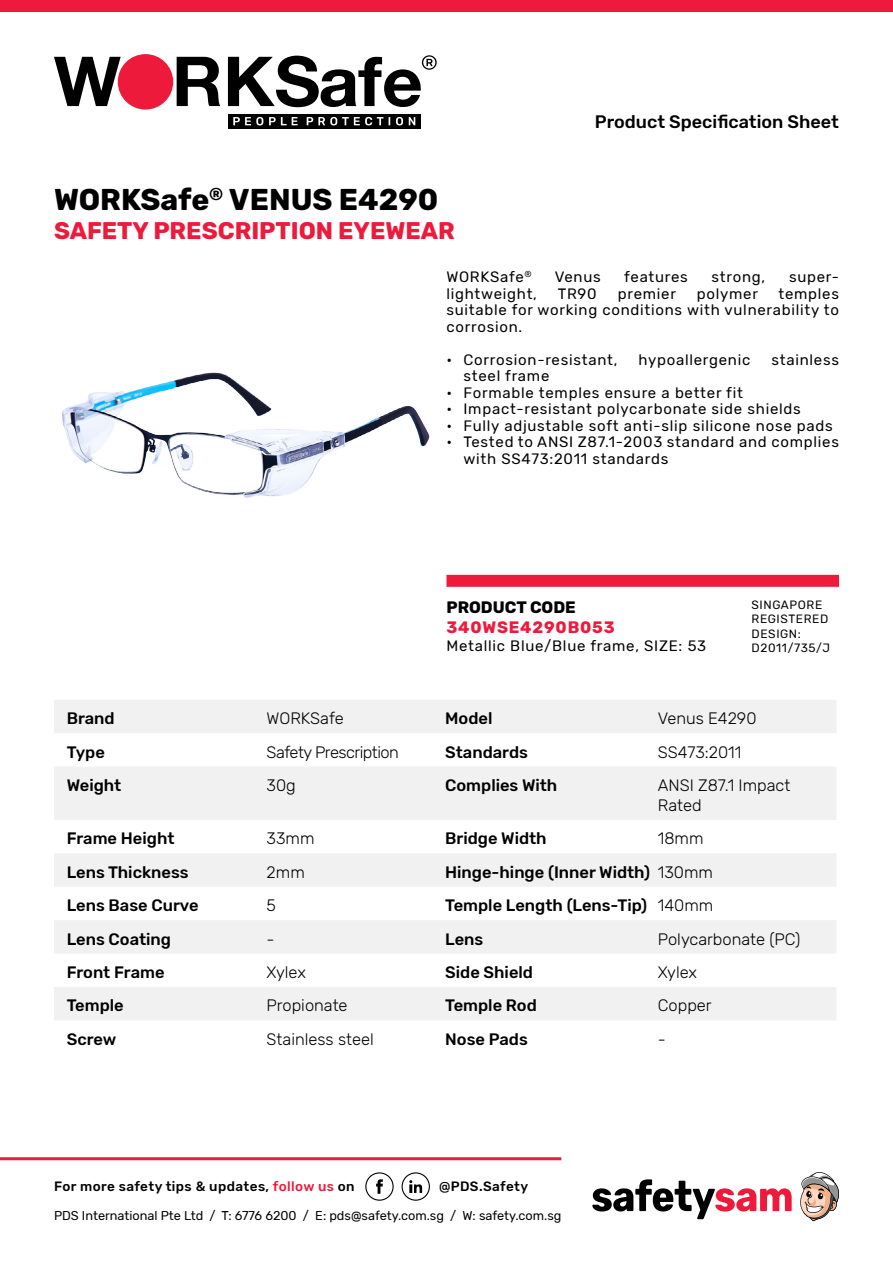
<style>
.page{position:relative;width:893px;height:1263px;background:#fff}
.page>*{position:absolute;margin:0;border:0;box-sizing:border-box;transform-origin:0 0}
.t1{font:700 30px "Rubik";color:#000}
.t2{font:700 24px "Rubik";color:#ed1a3b}
.t3{font:500 18px "Rubik";color:#000}
.t4{font:500 16.5px "Rubik";color:#000}
.t5{font:300 16.5px/19.8px "Rubik";color:#000}
.t6{font:300 16.5px "Rubik";letter-spacing:-.03em;color:#000}
.t7{font:700 16.5px "Rubik";letter-spacing:.05em;color:#ed1a3b}
.t8{font:700 16.5px "Rubik";color:#000}
.t9{font:15px/16.5px "Rubik";letter-spacing:.05em;color:#000;text-align:justify}
.t10{font:500 13.5px "Rubik";letter-spacing:.03em;color:#000}
.t11{font:12.75px "Rubik";color:#000}
.t12{font:12px/14.4px "Rubik";letter-spacing:.05em;color:#000}
.s1{font-weight:300}
.s2{color:#ed1a3b}
</style>
<div class="page">
<svg style="left:54px;top:57px;width:67px;height:49px"></svg>
<svg style="left:177px;top:57px;width:43px;height:49px"></svg>
<div style="left:118px;top:54px;width:55px;height:56px;background:#ed1a3b;border-radius:50%"></div>
<svg style="left:228px;top:55px;width:209px;height:52px"></svg>
<div style="left:228px;top:114px;width:193px;height:14px;background:#000"></div>
<svg style="left:233px;top:117px;width:30px;height:8px"></svg>
<svg style="left:269px;top:117px;width:29px;height:8px"></svg>
<svg style="left:307px;top:117px;width:76px;height:8px"></svg>
<svg style="left:396px;top:117px;width:7px;height:8px"></svg>
<svg style="left:409px;top:117px;width:6px;height:8px"></svg>
<div style="left:0;top:0;width:893px;height:12px;background:#ed1a3b"></div>
<svg style="left:365px;top:1172px;width:29px;height:29px"></svg>
<svg style="left:402px;top:1172px;width:28px;height:29px"></svg>
<hr style="left:0;top:1157px;width:561px;height:3px;background:#ed1a3b">
<svg style="left:592px;top:1179px;width:200px;height:40px"></svg>
<svg style="left:800px;top:1172px;width:39px;height:49px"></svg>
<svg style="left:54px;top:700px;width:782px;height:187px;fill:#f1f1f2"></svg>
<svg style="left:54px;top:920px;width:782px;height:100px;fill:#f1f1f2"></svg>
<div style="left:446px;top:575px;width:393px;height:12px;background:#ed1a3b"></div>
<img style="left:62px;top:372px;width:368px;height:126px">
<h1 class="t1" style="left:54px;top:182px;width:386px">WORKSafe<sup>®</sup> VENUS E4290</h1>
<h2 class="t2" style="left:54px;top:217px;width:402px">SAFETY PRESCRIPTION EYEWEAR</h2>
<p class="t3" style="left:595px;top:112px;width:246px">Product Specification Sheet</p>
<p class="t9" style="left:446px;top:269px;width:87px">WORKSafe<sup>®</sup></p>
<p class="t9" style="left:555px;top:269px;width:48px">Venus</p>
<p class="t9" style="left:624px;top:269px;width:65px">features</p>
<p class="t9" style="left:712px;top:269px;width:55px">strong,</p>
<p class="t9" style="left:789px;top:269px;width:51px">super-</p>
<p class="t9" style="left:446px;top:286px;width:92px">lightweight,</p>
<p class="t9" style="left:558px;top:286px;width:41px">TR90</p>
<p class="t9" style="left:618px;top:286px;width:60px">premier</p>
<p class="t9" style="left:697px;top:286px;width:63px">polymer</p>
<p class="t9" style="left:446px;top:286px;width:394px;text-indent:332px">temples suitable for working conditions with vulnerability to corrosion.</p>
<p class="t9" style="left:446px;top:352px;width:172px">• Corrosion-resistant,</p>
<p class="t9" style="left:638px;top:352px;width:113px">hypoallergenic</p>
<p class="t9" style="left:771px;top:352px;width:69px">stainless</p>
<p class="t9" style="left:463px;top:368px;width:87px">steel frame</p>
<p class="t9" style="left:446px;top:385px;width:298px">• Formable temples ensure a better fit</p>
<p class="t9" style="left:446px;top:401px;width:356px">• Impact-resistant polycarbonate side shields</p>
<p class="t9" style="left:446px;top:418px;width:388px">• Fully adjustable soft anti-slip silicone nose pads</p>
<p class="t9" style="left:463px;top:434px;width:377px;text-indent:-17px">• Tested to ANSI Z87.1-2003 standard and complies with SS473:2011 standards</p>
<p class="t8" style="left:446px;top:598px;width:131px">PRODUCT CODE</p>
<p class="t7" style="left:446px;top:617px;width:170px">340WSE4290B053</p>
<p class="t9" style="left:446px;top:638px;width:261px">Metallic Blue/Blue frame, SIZE: 53</p>
<p class="t12" style="left:752px;top:598px;width:80px">SINGAPORE<br>REGISTERED<br>DESIGN:<br>D2011/735/J</p>
<p class="t4" style="left:67px;top:709px;width:49px">Brand</p>
<p class="t5" style="left:267px;top:709px;width:79px">WORKSafe</p>
<p class="t4" style="left:445px;top:709px;width:49px">Model</p>
<p class="t5" style="left:658px;top:709px;width:100px">Venus E4290</p>
<p class="t4" style="left:67px;top:742px;width:40px">Type</p>
<p class="t6" style="left:267px;top:743px;width:134px">Safety Prescription</p>
<p class="t4" style="left:445px;top:742px;width:84px">Standards</p>
<p class="t5" style="left:658px;top:742px;width:85px">SS473:2011</p>
<p class="t4" style="left:67px;top:776px;width:56px">Weight</p>
<p class="t5" style="left:267px;top:776px;width:31px">30g</p>
<p class="t4" style="left:445px;top:776px;width:114px">Complies With</p>
<p class="t5" style="left:658px;top:776px;width:134px">ANSI Z87.1 Impact<br>Rated</p>
<p class="t4" style="left:67px;top:829px;width:109px">Frame Height</p>
<p class="t5" style="left:267px;top:829px;width:49px">33mm</p>
<p class="t4" style="left:445px;top:829px;width:103px">Bridge Width</p>
<p class="t5" style="left:658px;top:829px;width:47px">18mm</p>
<p class="t4" style="left:67px;top:862px;width:123px">Lens Thickness</p>
<p class="t5" style="left:267px;top:862px;width:40px">2mm</p>
<p class="t4" style="left:445px;top:862px;width:269px">Hinge-hinge (Inner Width) <span class="s1">130mm</span></p>
<p class="t4" style="left:67px;top:896px;width:133px">Lens Base Curve</p>
<p class="t5" style="left:267px;top:896px;width:11px">5</p>
<p class="t4" style="left:445px;top:896px;width:270px">Temple Length (Lens-Tip) <span class="s1">140mm</span></p>
<p class="t4" style="left:67px;top:929px;width:106px">Lens Coating</p>
<p class="t5" style="left:267px;top:929px;width:10px">-</p>
<p class="t4" style="left:445px;top:929px;width:40px">Lens</p>
<p class="t5" style="left:658px;top:929px;width:144px">Polycarbonate (PC)</p>
<p class="t4" style="left:67px;top:963px;width:99px">Front Frame</p>
<p class="t5" style="left:267px;top:963px;width:41px">Xylex</p>
<p class="t4" style="left:445px;top:963px;width:89px">Side Shield</p>
<p class="t5" style="left:658px;top:963px;width:41px">Xylex</p>
<p class="t4" style="left:67px;top:996px;width:58px">Temple</p>
<p class="t5" style="left:267px;top:996px;width:83px">Propionate</p>
<p class="t4" style="left:445px;top:996px;width:93px">Temple Rod</p>
<p class="t5" style="left:658px;top:996px;width:55px">Copper</p>
<p class="t4" style="left:67px;top:1030px;width:51px">Screw</p>
<p class="t5" style="left:267px;top:1030px;width:109px">Stainless steel</p>
<p class="t4" style="left:445px;top:1030px;width:84px">Nose Pads</p>
<p class="t5" style="left:658px;top:1030px;width:10px">-</p>
<p class="t10" style="left:54px;top:1179px;width:302px">For more safety tips &amp; updates, <span class="s2">follow us</span> on</p>
<p class="t10" style="left:439px;top:1179px;width:91px">@PDS.Safety</p>
<p class="t11" style="left:54px;top:1208px;width:509px">PDS International Pte Ltd / T: 6776 6200 / E: pds@safety.com.sg / W: safety.com.sg</p>
</div>
